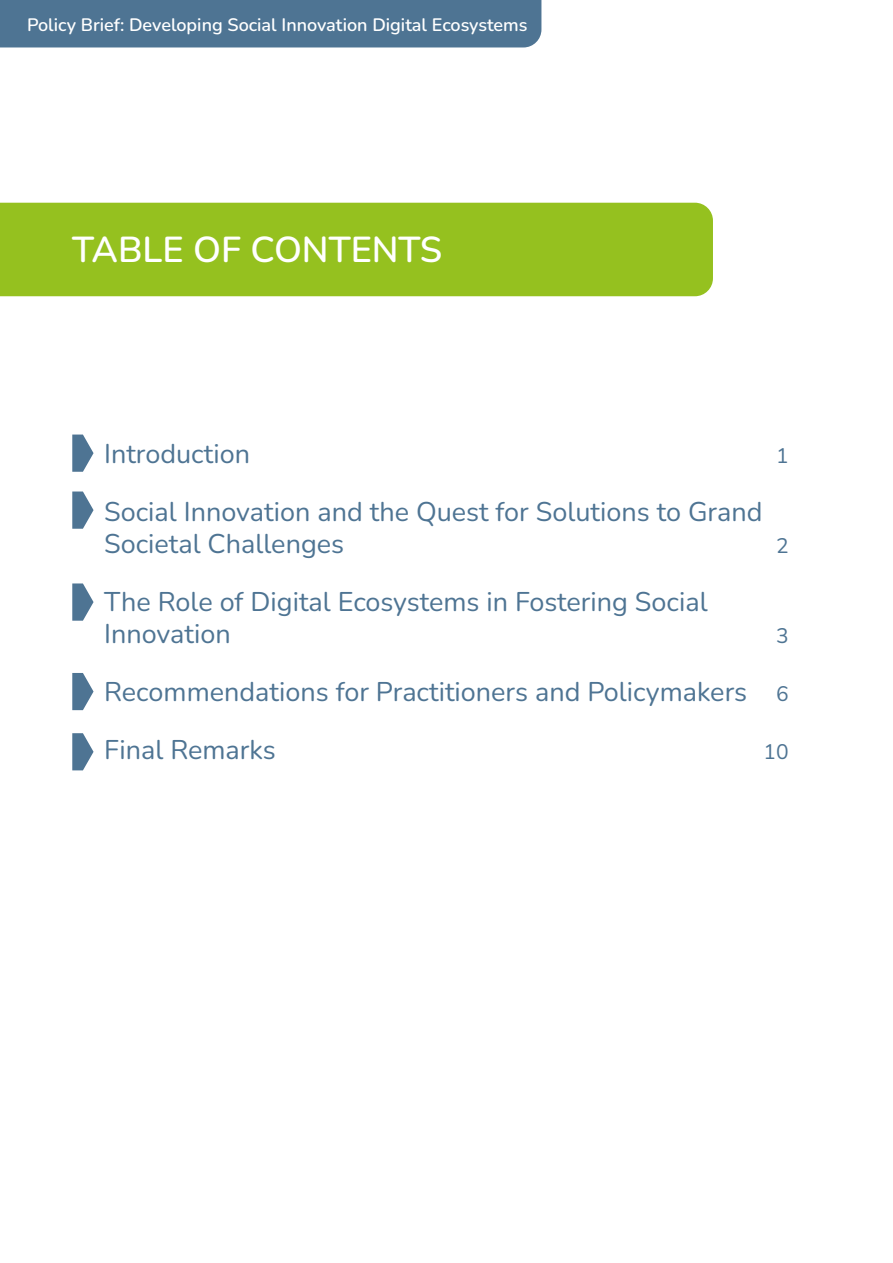
<style>
.page{position:relative;width:893px;height:1263px;background:#fff}
.page>*{position:absolute;margin:0;border:0;box-sizing:border-box;transform-origin:0 0}
.Heading_4_weiß{font:600 36px "Nunito";color:#fff}
.t1{font:27px/32.4px "Nunito";color:#4e7493}
.t2{font:21px "Nunito";color:#4e7493}
.t3{font:600 18px "Nunito";color:#fff}
.s1{font-size:21px}
</style>
<div class="page">
<div style="left:0;top:0;width:541px;height:47px;background:#4e7493"></div>
<div style="left:0;top:203px;width:713px;height:93px;background:#95c11f"></div>
<svg style="left:72px;top:491px;width:22px;height:38px"></svg>
<svg style="left:72px;top:434px;width:22px;height:38px"></svg>
<svg style="left:72px;top:583px;width:22px;height:38px"></svg>
<svg style="left:72px;top:673px;width:22px;height:37px"></svg>
<svg style="left:72px;top:733px;width:22px;height:37px"></svg>
<p class="t3" style="left:27px;top:12px;width:502px">Policy Brief: Developing Social Innovation Digital Ecosystems</p>
<p class="Heading_4_weiß" style="left:72px;top:224px;width:371px">TABLE OF CONTENTS</p>
<p class="t1" style="left:104px;top:436px;width:147px">Introduction</p>
<p class="t2" style="left:776px;top:441px;width:14px">1</p>
<p class="t1" style="left:104px;top:494px;width:660px">Social Innovation and the Quest for Solutions to Grand<br>Societal Challenges</p>
<p class="t2" style="left:776px;top:531px;width:14px">2</p>
<p class="t1" style="left:104px;top:584px;width:605px">The Role of Digital Ecosystems in Fostering Social<br>Innovation</p>
<p class="t2" style="left:776px;top:621px;width:14px">3</p>
<p class="t1" style="left:104px;top:675px;width:686px">Recommendations for Practitioners and Policymakers <span class="s1">6</span></p>
<p class="t1" style="left:104px;top:732px;width:173px">Final Remarks</p>
<p class="t2" style="left:764px;top:737px;width:27px">10</p>
</div>
